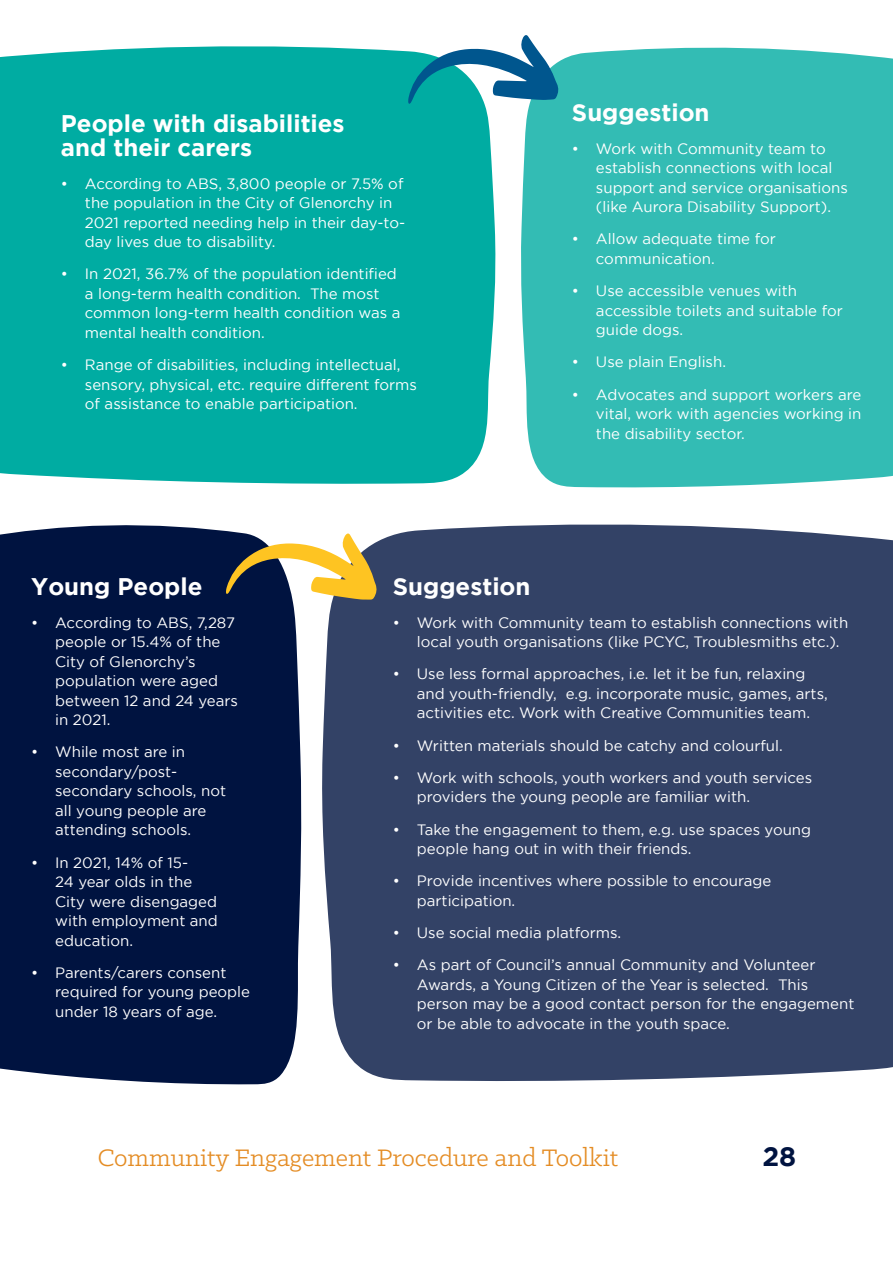
<style>
.page{position:relative;width:893px;height:1263px;background:#fff}
.page>*{position:absolute;margin:0;border:0;box-sizing:border-box;transform-origin:0 0}
.t1{font:27px "Klinic Slab";color:#e48c24}
.t2{font:700 27px "Gotham";color:#001340}
.bold_white{font:700 24px/24px "Gotham";color:#fff}
.body_white_bullet{font:15px/19.5px "Gotham";color:#fff}
</style>
<div class="page">
<div style="left:0;top:46px;width:496px;height:438px;background:#00aca2"></div>
<div style="left:521px;top:47px;width:372px;height:441px;background:#33bcb4"></div>
<div style="left:0;top:525px;width:302px;height:560px;background:#001340"></div>
<div style="left:322px;top:524px;width:571px;height:557px;background:#334266"></div>
<svg style="left:226px;top:533px;width:151px;height:67px"></svg>
<svg style="left:408px;top:35px;width:151px;height:69px"></svg>
<p class="bold_white" style="left:61px;top:111px;width:285px">People with disabilities and their carers</p>
<p class="body_white_bullet" style="left:85px;top:173px;width:322px;text-indent:-24px">• According to ABS, 3,800 people or 7.5% of the population in the City of Glenorchy in 2021 reported needing help in their day-to&shy;day lives due to disability.</p>
<p class="body_white_bullet" style="left:85px;top:264px;width:317px;text-indent:-24px">• In 2021, 36.7% of the population identified a long-term health condition. The most common long-term health condition was a mental health condition.</p>
<p class="body_white_bullet" style="left:85px;top:355px;width:334px;text-indent:-24px">• Range of disabilities, including intellectual, sensory, physical, etc. require different forms of assistance to enable participation.</p>
<p class="bold_white" style="left:572px;top:100px;width:139px">Suggestion</p>
<p class="body_white_bullet" style="left:596px;top:138px;width:253px;text-indent:-24px">• Work with Community team to establish connections with local support and service organisations (like Aurora Disability Support).</p>
<p class="body_white_bullet" style="left:596px;top:229px;width:181px;text-indent:-24px">• Allow adequate time for communication.</p>
<p class="body_white_bullet" style="left:596px;top:281px;width:248px;text-indent:-24px">• Use accessible venues with accessible toilets and suitable for guide dogs.</p>
<p class="body_white_bullet" style="left:572px;top:352px;width:156px">• Use plain English.</p>
<p class="body_white_bullet" style="left:596px;top:384px;width:267px;text-align:justify;text-indent:-24px">• Advocates and support workers are vital, work with agencies working in the disability sector.</p>
<p class="bold_white" style="left:31px;top:574px;width:173px">Young People</p>
<p class="body_white_bullet" style="left:55px;top:612px;width:184px;text-indent:-24px">• According to ABS, 7,287 people or 15.4% of the<br>City of Glenorchy’s population were aged between 12 and 24 years in 2021.</p>
<p class="body_white_bullet" style="left:55px;top:742px;width:172px;text-indent:-24px">• While most are in secondary/post&shy;secondary schools, not all young people are attending schools.</p>
<p class="body_white_bullet" style="left:55px;top:852px;width:164px;text-indent:-24px">• In 2021, 14% of 15-<br>24 year olds in the<br>City were disengaged with employment and education.</p>
<p class="body_white_bullet" style="left:55px;top:962px;width:196px;text-indent:-24px">• Parents/carers consent required for young people under 18 years of age.</p>
<p class="bold_white" style="left:393px;top:574px;width:139px">Suggestion</p>
<p class="body_white_bullet" style="left:417px;top:612px;width:433px;text-indent:-24px">• Work with Community team to establish connections with local youth organisations (like PCYC, Troublesmiths etc.).</p>
<p class="body_white_bullet" style="left:417px;top:664px;width:412px;text-indent:-24px">• Use less formal approaches, i.e. let it be fun, relaxing and youth-friendly, e.g. incorporate music, games, arts, activities etc. Work with Creative Communities team.</p>
<p class="body_white_bullet" style="left:393px;top:735px;width:391px">• Written materials should be catchy and colourful.</p>
<p class="body_white_bullet" style="left:417px;top:767px;width:397px;text-indent:-24px">• Work with schools, youth workers and youth services providers the young people are familiar with.</p>
<p class="body_white_bullet" style="left:417px;top:819px;width:396px;text-indent:-24px">• Take the engagement to them, e.g. use spaces young people hang out in with their friends.</p>
<p class="body_white_bullet" style="left:417px;top:871px;width:356px;text-indent:-24px">• Provide incentives where possible to encourage participation.</p>
<p class="body_white_bullet" style="left:393px;top:923px;width:230px">• Use social media platforms.</p>
<p class="body_white_bullet" style="left:417px;top:955px;width:439px;text-indent:-24px">• As part of Council’s annual Community and Volunteer Awards, a Young Citizen of the Year is selected. This person may be a good contact person for the engagement or be able to advocate in the youth space.</p>
<h1 class="t1" style="left:98px;top:1141px;width:522px">Community Engagement Procedure and Toolkit</h1>
<h1 class="t2" style="left:762px;top:1140px;width:35px">28</h1>
</div>
